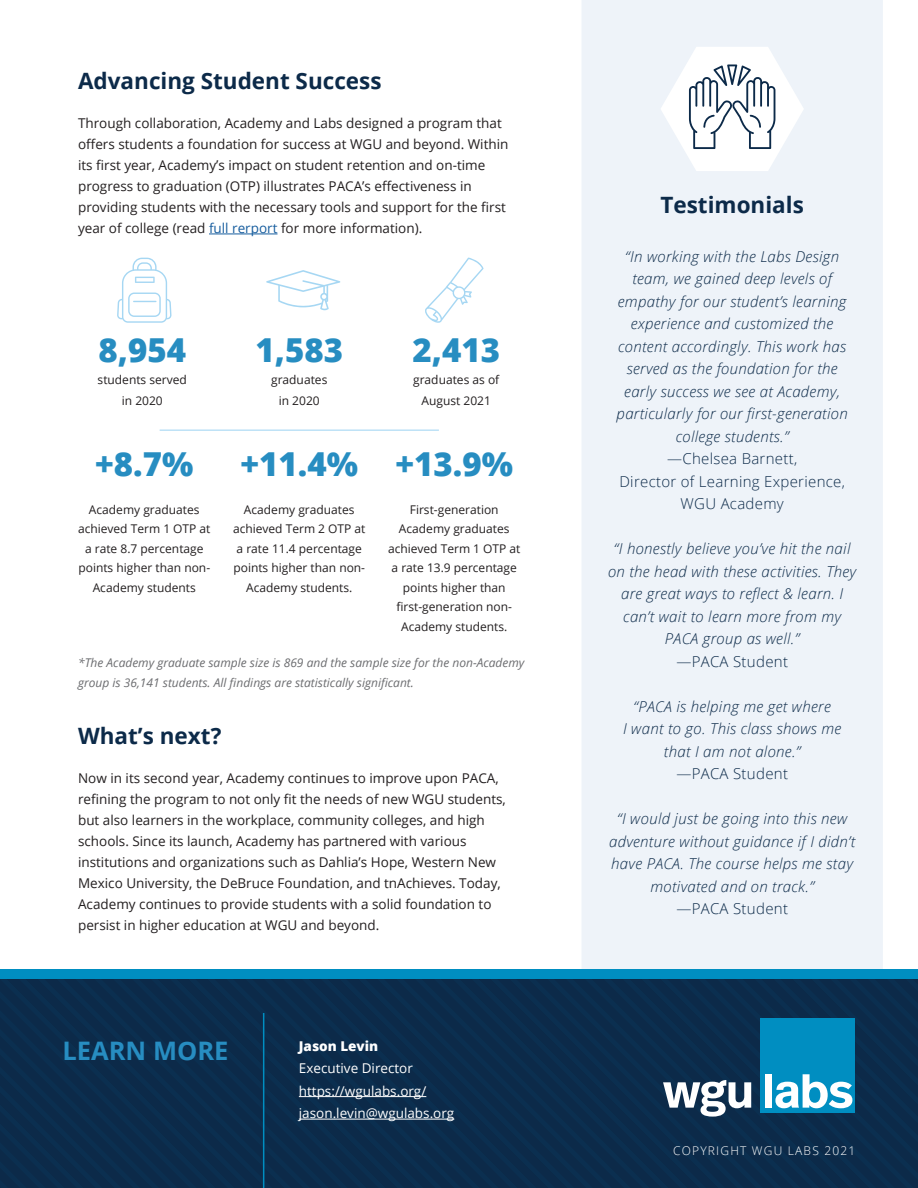
<style>
.page{position:relative;width:918px;height:1188px;background:#fff}
.page>*{position:absolute;margin:0;border:0;box-sizing:border-box;transform-origin:0 0}
.t1{font:800 33px "Open Sans";color:#278dc1}
.t2{font:700 25.5px "Open Sans";color:#278dc1}
.t3{font:700 22.5px "Open Sans";color:#0c2a49}
.t4{font:italic 300 15px/22.5px "Open Sans";letter-spacing:.02em;color:#0c2a49;text-align:center}
.t5{font:300 15px/22.5px "Open Sans";letter-spacing:.02em;color:#0c2a49;text-align:center}
.t6{font:13.5px/21px "Open Sans";color:#231f20}
.t7{font:13.5px "Open Sans";color:#fff}
.t8{font:800 13.5px "Open Sans";color:#fff}
.t9{font:12px/19.5px "Open Sans";color:#231f20;text-align:center}
.t10{font:italic 12px/19.5px "Open Sans";color:#6c6d70}
.t11{font:300 12px "Open Sans";letter-spacing:.1em;color:#fff}
.s1{color:#175d9e}
</style>
<div class="page">
<div style="left:582px;top:0;width:301px;height:969px;background:#eef3f9"></div>
<svg style="left:0;top:978px;width:918px;height:1px"></svg>
<div style="left:0;top:979px;width:918px;height:36px;background:#0c2a49"></div>
<div style="left:0;top:1015px;width:918px;height:113px;background:#0c2a49"></div>
<div style="left:0;top:1128px;width:918px;height:60px;background:#0c2a49"></div>
<div style="left:0;top:969px;width:918px;height:9px;background:#008ec1"></div>
<div style="left:761px;top:1018px;width:94px;height:95px;background:#008ec1"></div>
<svg style="left:663px;top:1080px;width:88px;height:37px"></svg>
<div style="left:765px;top:1074px;width:7px;height:34px;background:#fff"></div>
<svg style="left:775px;top:1074px;width:77px;height:34px"></svg>
<hr style="left:299px;top:1096px;width:127px;height:1px;background:#fff">
<hr style="left:299px;top:1119px;width:155px;height:1px;background:#fff">
<hr style="left:263px;top:1013px;width:1px;height:175px;background:#008ec1">
<hr style="left:209px;top:234px;width:69px;height:1px;background:#175d9e">
<svg style="left:266px;top:270px;width:74px;height:40px"></svg>
<svg style="left:425px;top:258px;width:59px;height:65px"></svg>
<svg style="left:117px;top:258px;width:54px;height:65px"></svg>
<hr style="left:160px;top:430px;width:279px;height:1px;background:#a6d7f3">
<svg style="left:660px;top:47px;width:144px;height:124px"></svg>
<p class="t3" style="left:78px;top:65px;width:305px">Advancing Student Success</p>
<p class="t6" style="left:78px;top:112px;width:432px">Through collaboration, Academy and Labs designed a program that offers students a foundation for success at WGU and beyond. Within its first year, Academy’s impact on student retention and on-time progress to graduation (OTP) illustrates PACA’s effectiveness in providing students with the necessary tools and support for the first year of college (read <span class="s1">full rerport</span> for more information).</p>
<p class="t1" style="left:99px;top:325px;width:89px">8,954</p>
<p class="t9" style="left:98px;top:369px;width:91px;line-height:21px">students served in 2020</p>
<p class="t1" style="left:95px;top:439px;width:100px">+8.7%</p>
<p class="t9" style="left:78px;top:499px;width:134px">Academy graduates achieved Term 1 OTP at a rate 8.7 percentage points higher than non-<br>Academy students</p>
<p class="t1" style="left:256px;top:325px;width:89px">1,583</p>
<p class="t9" style="left:271px;top:369px;width:58px;line-height:21px">graduates in 2020</p>
<p class="t1" style="left:241px;top:439px;width:119px">+11.4%</p>
<p class="t9" style="left:233px;top:499px;width:134px">Academy graduates achieved Term 2 OTP at a rate 11.4 percentage points higher than non-<br>Academy students.</p>
<p class="t1" style="left:412px;top:325px;width:89px">2,413</p>
<p class="t9" style="left:413px;top:369px;width:88px;line-height:21px">graduates as of<br>August 2021</p>
<p class="t1" style="left:396px;top:439px;width:119px">+13.9%</p>
<p class="t9" style="left:388px;top:499px;width:134px">First-generation<br>Academy graduates achieved Term 1 OTP at a rate 13.9 percentage points higher than first-generation non-<br>Academy students.</p>
<p class="t10" style="left:78px;top:653px;width:448px">*The Academy graduate sample size is 869 and the sample size for the non-Academy group is 36,141 students. All findings are statistically significant.</p>
<p class="t3" style="left:78px;top:720px;width:145px">What’s next?</p>
<p class="t6" style="left:78px;top:767px;width:429px">Now in its second year, Academy continues to improve upon PACA, refining the program to not only fit the needs of new WGU students, but also learners in the workplace, community colleges, and high schools. Since its launch, Academy has partnered with various institutions and organizations such as Dahlia’s Hope, Western New Mexico University, the DeBruce Foundation, and tnAchieves. Today, Academy continues to provide students with a solid foundation to persist in higher education at WGU and beyond.</p>
<p class="t2" style="left:63px;top:1033px;width:167px">LEARN MORE</p>
<p class="t8" style="left:299px;top:1035px;width:81px">Jason Levin</p>
<p class="t7" style="left:299px;top:1059px;width:116px">Executive Director</p>
<p class="t7" style="left:299px;top:1081px;width:129px">https://wgulabs.org/</p>
<p class="t7" style="left:299px;top:1104px;width:157px">jason.levin@wgulabs.org</p>
<p class="t3" style="left:660px;top:189px;width:145px">Testimonials</p>
<p class="t4" style="left:617px;top:245px;width:233px">“In working with the Labs Design team, we gained deep levels of empathy for our student’s learning experience and customized the content accordingly. This work has served as the foundation for the early success we see at Academy, particularly for our first-generation college students.”</p>
<p class="t5" style="left:619px;top:447px;width:227px">—Chelsea Barnett,<br>Director of Learning Experience,<br>WGU Academy</p>
<p class="t4" style="left:608px;top:537px;width:250px">“I honestly believe you’ve hit the nail on the head with these activities. They are great ways to reflect &amp; learn. I can’t wait to learn more from my<br>PACA group as well.”</p>
<p class="t5" style="left:676px;top:650px;width:113px">—PACA Student</p>
<p class="t4" style="left:623px;top:695px;width:220px">“PACA is helping me get where<br>I want to go. This class shows me that I am not alone.”</p>
<p class="t5" style="left:676px;top:762px;width:113px">—PACA Student</p>
<p class="t4" style="left:609px;top:807px;width:248px">“I would just be going into this new adventure without guidance if I didn’t have PACA. The course helps me stay motivated and on track.”</p>
<p class="t5" style="left:676px;top:897px;width:113px">—PACA Student</p>
<p class="t11" style="left:673px;top:1143px;width:184px">COPYRIGHT WGU LABS 2021</p>
</div>
